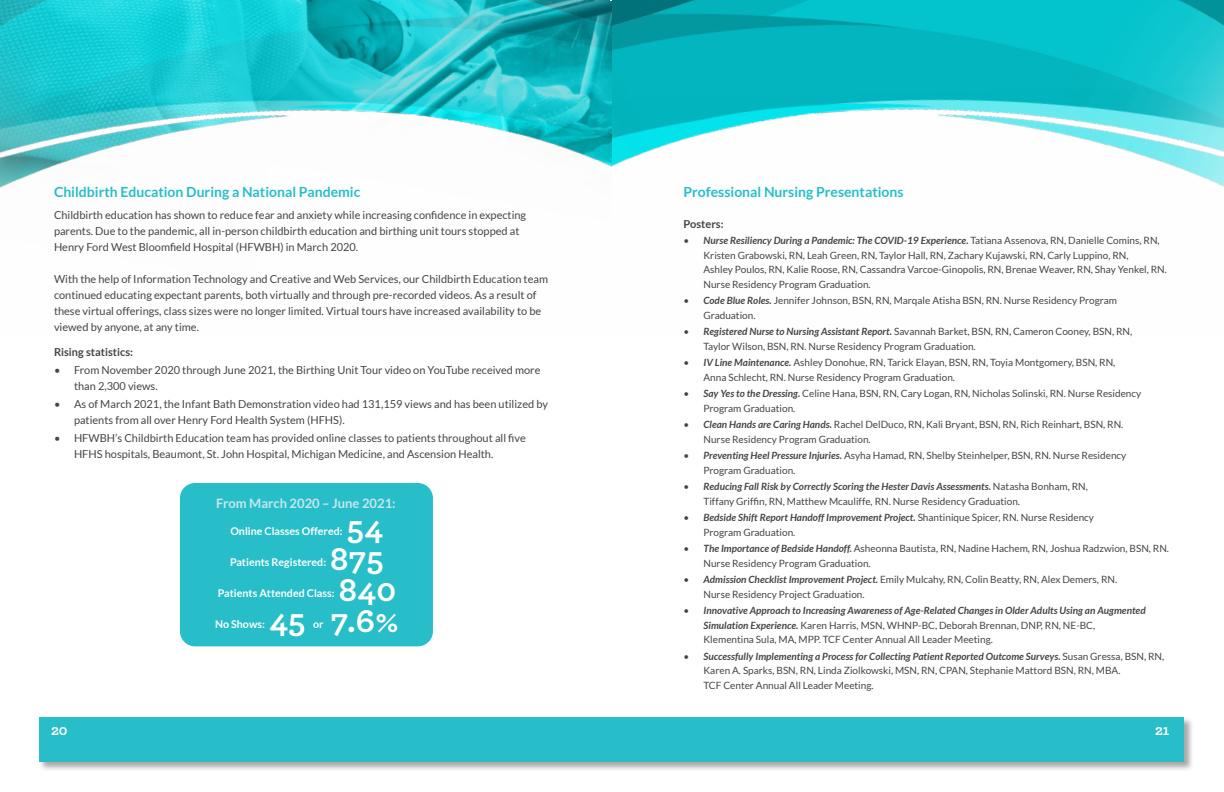
<style>
.page{position:relative;width:1224px;height:792px;background:#fff}
.page>*{position:absolute;margin:0;border:0;box-sizing:border-box;transform-origin:0 0}
.Bullet{font:700 34px "Archer";color:#fff}
.t1{font:700 15px "Archer";color:#fff}
.S1_Teal{font:700 14px "Lato";color:#28bec9}
.S2_Grey{font:700 13px "Lato";color:#c6e8ec}
.Body_1{font:11px/16px "Lato";color:#474444}
.S2_Grey-2{font:700 11px "Lato";color:#474444}
.Bullet-2{font:700 10.7px "Lato";color:#fff}
.t2{font:10px/14.5px "Lato";color:#474444}
.t3{font:italic 700 10px/14.5px "Lato";color:#474444}
.s1{font-weight:700;font-style:italic}
.s2{font-weight:400;font-style:normal}
</style>
<div class="page">
<img style="left:0;top:0;width:1224px;height:188px">
<div style="left:39px;top:716px;width:1155px;height:56px;background:#231f20;opacity:.4"></div>
<div style="left:40px;top:717px;width:1144px;height:45px;background:#28bec9"></div>
<div style="left:180px;top:483px;width:253px;height:163px;background:#28bec9;border-radius:15px"></div>
<p class="S1_Teal" style="left:54px;top:184px;width:308px">Childbirth Education During a National Pandemic</p>
<p class="Body_1" style="left:54px;top:207px;width:474px">Childbirth education has shown to reduce fear and anxiety while increasing confidence in expecting parents. Due to the pandemic, all in-person childbirth education and birthing unit tours stopped at<br>Henry Ford West Bloomfield Hospital (HFWBH) in March 2020.</p>
<p class="Body_1" style="left:54px;top:271px;width:496px">With the help of Information Technology and Creative and Web Services, our Childbirth Education team continued educating expectant parents, both virtually and through pre-recorded videos. As a result of these virtual offerings, class sizes were no longer limited. Virtual tours have increased availability to be viewed by anyone, at any time.</p>
<p class="S2_Grey-2" style="left:54px;top:345px;width:81px">Rising statistics:</p>
<p class="Body_1" style="left:74px;top:362px;width:468px;text-indent:-20px">• From November 2020 through June 2021, the Birthing Unit Tour video on YouTube received more than 2,300 views.</p>
<p class="Body_1" style="left:74px;top:396px;width:476px;text-indent:-20px">• As of March 2021, the Infant Bath Demonstration video had 131,159 views and has been utilized by patients from all over Henry Ford Health System (HFHS).</p>
<p class="Body_1" style="left:74px;top:430px;width:453px;text-indent:-20px">• HFWBH’s Childbirth Education team has provided online classes to patients throughout all five<br>HFHS hospitals, Beaumont, St. John Hospital, Michigan Medicine, and Ascension Health.</p>
<p class="S2_Grey" style="left:216px;top:496px;width:181px">From March 2020 – June 2021:</p>
<p class="Bullet-2" style="left:230px;top:525px;width:114px">Online Classes Offered:</p>
<p class="Bullet" style="left:347px;top:501px;width:38px">54</p>
<p class="Bullet-2" style="left:230px;top:556px;width:98px">Patients Registered:</p>
<p class="Bullet" style="left:330px;top:532px;width:55px">875</p>
<p class="Bullet-2" style="left:218px;top:587px;width:118px">Patients Attended Class:</p>
<p class="Bullet" style="left:339px;top:563px;width:59px">840</p>
<p class="Bullet-2" style="left:215px;top:618px;width:51px">No Shows:</p>
<p class="Bullet" style="left:269px;top:594px;width:38px">45</p>
<p class="Bullet-2" style="left:313px;top:618px;width:12px">or</p>
<p class="Bullet" style="left:331px;top:594px;width:70px">7.6%</p>
<p class="S1_Teal" style="left:684px;top:184px;width:222px">Professional Nursing Presentations</p>
<p class="S2_Grey-2" style="left:684px;top:217px;width:42px">Posters:</p>
<p class="t2" style="left:704px;top:233px;width:465px;text-indent:-20px">• <span class="s1">Nurse Resiliency During a Pandemic: The COVID-19 Experience.</span> Tatiana Assenova, RN, Danielle Comins, RN, Kristen Grabowski, RN, Leah Green, RN, Taylor Hall, RN, Zachary Kujawski, RN, Carly Luppino, RN,<br>Ashley Poulos, RN, Kalie Roose, RN, Cassandra Varcoe-Ginopolis, RN, Brenae Weaver, RN, Shay Yenkel, RN.<br>Nurse Residency Program Graduation.</p>
<p class="t2" style="left:704px;top:293px;width:415px;text-indent:-20px">• <span class="s1">Code Blue Roles.</span> Jennifer Johnson, BSN, RN, Marqale Atisha BSN, RN. Nurse Residency Program<br>Graduation.</p>
<p class="t2" style="left:704px;top:324px;width:430px;text-indent:-20px">• <span class="s1">Registered Nurse to Nursing Assistant Report.</span> Savannah Barket, BSN, RN, Cameron Cooney, BSN, RN,<br>Taylor Wilson, BSN, RN. Nurse Residency Program Graduation.</p>
<p class="t2" style="left:704px;top:355px;width:413px;text-indent:-20px">• <span class="s1">IV Line Maintenance.</span> Ashley Donohue, RN, Tarick Elayan, BSN, RN, Toyia Montgomery, BSN, RN,<br>Anna Schlecht, RN. Nurse Residency Program Graduation.</p>
<p class="t2" style="left:704px;top:386px;width:439px;text-indent:-20px">• <span class="s1">Say Yes to the Dressing.</span> Celine Hana, BSN, RN, Cary Logan, RN, Nicholas Solinski, RN. Nurse Residency<br>Program Graduation.</p>
<p class="t2" style="left:704px;top:417px;width:421px;text-indent:-20px">• <span class="s1">Clean Hands are Caring Hands.</span> Rachel DelDuco, RN, Kali Bryant, BSN, RN, Rich Reinhart, BSN, RN.<br>Nurse Residency Program Graduation.</p>
<p class="t2" style="left:704px;top:448px;width:424px;text-indent:-20px">• <span class="s1">Preventing Heel Pressure Injuries.</span> Asyha Hamad, RN, Shelby Steinhelper, BSN, RN. Nurse Residency<br>Program Graduation.</p>
<p class="t2" style="left:704px;top:479px;width:386px;text-indent:-20px">• <span class="s1">Reducing Fall Risk by Correctly Scoring the Hester Davis Assessments.</span> Natasha Bonham, RN,<br>Tiffany Griffin, RN, Matthew Mcauliffe, RN. Nurse Residency Graduation.</p>
<p class="t2" style="left:704px;top:510px;width:392px;text-indent:-20px">• <span class="s1">Bedside Shift Report Handoff Improvement Project.</span> Shantinique Spicer, RN. Nurse Residency<br>Program Graduation.</p>
<p class="t2" style="left:704px;top:541px;width:467px;text-indent:-20px">• <span class="s1">The Importance of Bedside Handoff.</span> Asheonna Bautista, RN, Nadine Hachem, RN, Joshua Radzwion, BSN, RN.<br>Nurse Residency Program Graduation.</p>
<p class="t2" style="left:704px;top:572px;width:415px;text-indent:-20px">• <span class="s1">Admission Checklist Improvement Project.</span> Emily Mulcahy, RN, Colin Beatty, RN, Alex Demers, RN.<br>Nurse Residency Project Graduation.</p>
<p class="t3" style="left:704px;top:603px;width:444px;text-indent:-20px"><span class="s2">•</span> Innovative Approach to Increasing Awareness of Age-Related Changes in Older Adults Using an Augmented<br>Simulation Experience. <span class="s2">Karen Harris, MSN, WHNP-BC, Deborah Brennan, DNP, RN, NE-BC,<br>Klementina Sula, MA, MPP. TCF Center Annual All Leader Meeting.</span></p>
<p class="t2" style="left:704px;top:649px;width:462px;text-indent:-20px">• <span class="s1">Successfully Implementing a Process for Collecting Patient Reported Outcome Surveys.</span> Susan Gressa, BSN, RN,<br>Karen A. Sparks, BSN, RN, Linda Ziolkowski, MSN, RN, CPAN, Stephanie Mattord BSN, RN, MBA.<br>TCF Center Annual All Leader Meeting.</p>
<p class="t1" style="left:51px;top:718px;width:18px">20</p>
<p class="t1" style="left:1155px;top:718px;width:16px">21</p>
</div>
